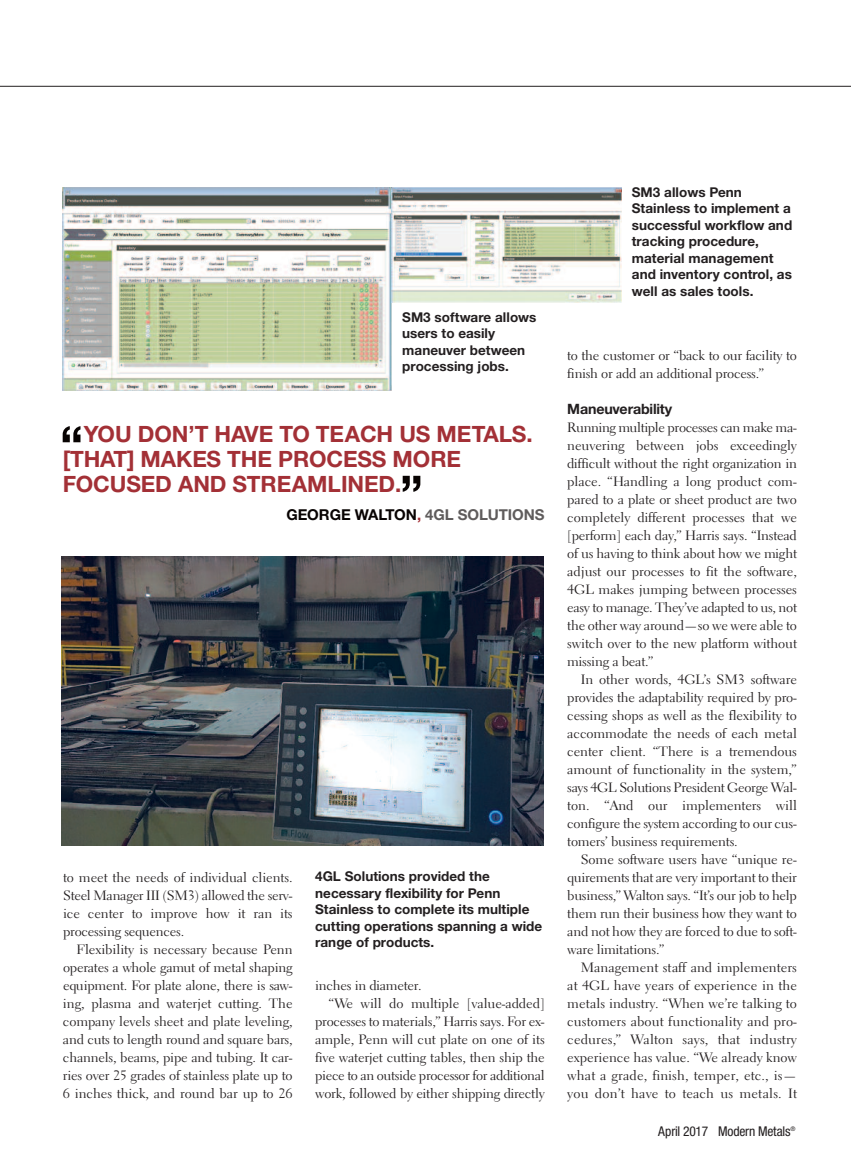
<style>
.page{position:relative;width:851px;height:1161px;background:#fff}
.page>*{position:absolute;margin:0;border:0;box-sizing:border-box;transform-origin:0 0}
.t1{font:700 22.5px/24.8px "Helvetica Neue";letter-spacing:-.005em;color:#a33036}
.t2{font:700 15px "Helvetica Neue";letter-spacing:-.005em;color:#080302}
.t3{font:700 14.25px "Helvetica Neue";letter-spacing:-.015em;color:#231f20}
.t4{font:13.5px/18px "Electra LH";letter-spacing:-.015em;color:#231f20;text-align:justify;scale:1.05 1}
.t5{font:700 13.5px/16.5px "Helvetica Neue";color:#231f20}
.t6{font:condensed 13.5px "Helvetica Neue";letter-spacing:-.015em;color:#231f20}
.s1{color:#a33036}
.s2{color:#5f5c5c}
</style>
<div class="page">
<hr style="left:0;top:86px;width:850px;height:1px;background:#231f20">
<img style="left:63px;top:187px;width:328px;height:204px">
<img style="left:62px;top:556px;width:481px;height:289px">
<img style="left:391px;top:187px;width:230px;height:116px">
<svg style="left:62px;top:426px;width:18px;height:16px"></svg>
<svg style="left:402px;top:476px;width:18px;height:16px"></svg>
<p class="t5" style="left:402px;top:310px;width:136px">SM3 software allows users to easily maneuver between processing jobs.</p>
<h1 class="t1" style="left:63px;top:424px;width:471px;text-indent:21px">YOU DON’T HAVE TO TEACH US METALS. [THAT] MAKES THE PROCESS MORE<br>FOCUSED AND STREAMLINED.</h1>
<p class="t2" style="left:286px;top:510px;width:260px">GEORGE WALTON<span class="s1">,</span> <span class="s2">4GL SOLUTIONS</span></p>
<p class="t4" style="left:63px;top:870px;width:220px">to meet the needs of individual clients.<br>Steel Manager III (SM3) allowed the serv&shy;ice center to improve how it ran its processing sequences.</p>
<p class="t4" style="left:63px;top:942px;width:220px;text-indent:14px">Flexibility is necessary because Penn operates a whole gamut of metal shaping equipment. For plate alone, there is saw&shy;ing, plasma and waterjet cutting. The company levels sheet and plate leveling, and cuts to length round and square bars, channels, beams, pipe and tubing. It car&shy;ries over 25 grades of stainless plate up to 6 inches thick, and round bar up to 26</p>
<p class="t5" style="left:315px;top:869px;width:229px">4GL Solutions provided the necessary flexibility for Penn<br>Stainless to complete its multiple cutting operations spanning a wide range of products.</p>
<p class="t4" style="left:315px;top:978px;width:103px">inches in diameter.</p>
<p class="t4" style="left:328px;top:996px;width:207px">“We will do multiple [value-added]</p>
<p class="t4" style="left:315px;top:1014px;width:220px">processes to materials,” Harris says. For ex-</p>
<p class="t4" style="left:315px;top:1032px;width:220px">ample, Penn will cut plate on one of its</p>
<p class="t4" style="left:315px;top:1050px;width:220px">five waterjet cutting tables, then ship the</p>
<p class="t4" style="left:315px;top:1068px;width:220px">piece to an outside processor for additional</p>
<p class="t4" style="left:315px;top:1086px;width:220px">work, followed by either shipping directly</p>
<p class="t5" style="left:632px;top:185px;width:162px">SM3 allows Penn<br>Stainless to implement a successful workflow and tracking procedure, material management and inventory control, as well as sales tools.</p>
<p class="t4" style="left:567px;top:348px;width:220px">to the customer or “back to our facility to finish or add an additional process.”</p>
<p class="t3" style="left:567px;top:404px;width:106px">Maneuverability</p>
<p class="t4" style="left:567px;top:420px;width:220px">Running multiple processes can make ma&shy;neuvering between jobs exceedingly difficult without the right organization in place. “Handling a long product com&shy;pared to a plate or sheet product are two completely different processes that we [perform] each day,” Harris says. “Instead of us having to think about how we might adjust our processes to fit the software, 4GL makes jumping between processes easy to manage. They’ve adapted to us, not the other way around—so we were able to switch over to the new platform without missing a beat.”</p>
<p class="t4" style="left:567px;top:672px;width:220px;text-indent:14px">In other words, 4GL’s SM3 software provides the adaptability required by pro&shy;cessing shops as well as the flexibility to accommodate the needs of each metal center client. “There is a tremendous amount of functionality in the system,” says 4GL Solutions President George Wal&shy;ton. “And our implementers will configure the system according to our cus&shy;tomers’ business requirements.</p>
<p class="t4" style="left:567px;top:852px;width:220px;text-indent:14px">Some software users have “unique re&shy;quirements that are very important to their business,” Walton says. “It’s our job to help them run their business how they want to and not how they are forced to due to soft&shy;ware limitations.”</p>
<p class="t4" style="left:567px;top:960px;width:220px;text-indent:14px">Management staff and implementers at 4GL have years of experience in the metals industry. “When we’re talking to customers about functionality and pro&shy;cedures,” Walton says, that industry experience has value. “We already know what a grade, finish, temper, etc., is— you don’t have to teach us metals. It</p>
<p class="t6" style="left:658px;top:1126px;width:139px">April 2017 Modern Metals<sup>®</sup></p>
</div>
